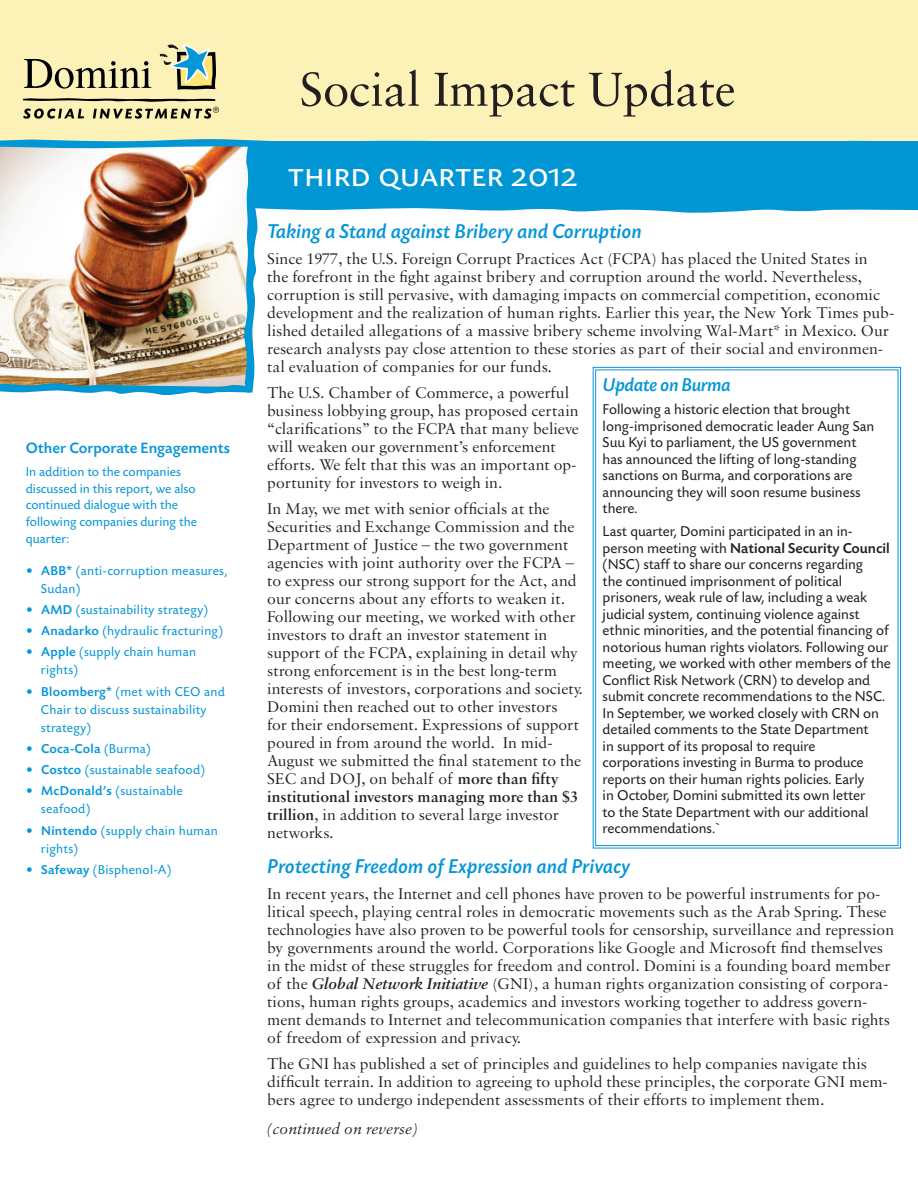
<style>
.page{position:relative;width:918px;height:1188px;background:#fff}
.page>*{position:absolute;margin:0;border:0;box-sizing:border-box;transform-origin:0 0}
.t1{font:36px "Today SB Regular SC";color:#fff}
.Body_Text{font:italic 500 21px "Today SB";color:#0696d7}
.sidebar_paragraph{font:italic 500 19.5px "Today SB";letter-spacing:-.02em;color:#0696d7}
.t2{font:16.5px/18px "Sabon";color:#231f20}
.t3{font:italic 16.5px "Sabon";color:#231f20}
.Body_Text-2{font:500 15.75px "Today SB";color:#0696d7}
.Body_Text-3{font:15px/16.5px "Today SB";color:#231f20}
.sidebar_bullet{font:13.5px/18px "Today SB";letter-spacing:.02em;color:#0696d7}
.Body_Text-4{font:13.5px/16.8px "Today SB";color:#0696d7}
.sidebar_bullet-2{font:500 13.5px "Today SB";letter-spacing:.02em;color:#0696d7}
.s1{font-weight:500}
.s2{font-weight:400}
.s3{font-weight:600}
.s4{font-weight:600;font-style:italic}
</style>
<div class="page">
<div style="left:0;top:0;width:918px;height:145px;background:#fcf1b7"></div>
<svg style="left:302px;top:70px;width:117px;height:37px"></svg>
<svg style="left:435px;top:73px;width:139px;height:44px"></svg>
<svg style="left:589px;top:70px;width:145px;height:47px"></svg>
<svg style="left:159px;top:44px;width:57px;height:46px"></svg>
<svg style="left:24px;top:59px;width:127px;height:30px"></svg>
<svg style="left:23px;top:98px;width:196px;height:21px"></svg>
<svg style="left:0;top:139px;width:918px;height:257px"></svg>
<svg style="left:593px;top:367px;width:308px;height:482px"></svg>
<div style="left:595px;top:370px;width:303px;height:476px;border:1px solid #0696d7"></div>
<p class="Body_Text-2" style="left:26px;top:439px;width:206px">Other Corporate Engagements</p>
<p class="Body_Text-4" style="left:26px;top:464px;width:173px">In addition to the companies discussed in this report, we also continued dialogue with the following companies during the quarter:</p>
<p class="sidebar_bullet" style="left:41px;top:562px;width:188px;text-indent:-15px"><span class="s1">• ABB*</span> (anti-corruption measures,<br>Sudan)</p>
<p class="sidebar_bullet" style="left:26px;top:601px;width:184px"><span class="s1">• AMD</span> (sustainability strategy)</p>
<p class="sidebar_bullet" style="left:26px;top:622px;width:199px"><span class="s1">• Anadarko</span> (hydraulic fracturing)</p>
<p class="sidebar_bullet" style="left:41px;top:644px;width:157px;text-indent:-15px"><span class="s1">• Apple</span> (supply chain human rights)</p>
<p class="sidebar_bullet" style="left:41px;top:683px;width:185px;text-indent:-15px"><span class="s1">• Bloomberg*</span> (met with CEO and<br>Chair to discuss sustainability strategy)</p>
<p class="sidebar_bullet-2" style="left:26px;top:741px;width:127px">• Coca-Cola <span class="s2">(Burma)</span></p>
<p class="sidebar_bullet" style="left:26px;top:761px;width:181px"><span class="s1">• Costco</span> (sustainable seafood)</p>
<p class="sidebar_bullet" style="left:41px;top:782px;width:143px;text-indent:-15px"><span class="s1">• McDonald’s</span> (sustainable seafood)</p>
<p class="sidebar_bullet" style="left:41px;top:822px;width:178px;text-indent:-15px"><span class="s1">• Nintendo</span> (supply chain human rights)</p>
<p class="sidebar_bullet" style="left:26px;top:861px;width:147px"><span class="s1">• Safeway</span> (Bisphenol-A)</p>
<p class="t1" style="left:288px;top:156px;width:291px">third quarter 2012</p>
<p class="Body_Text" style="left:267px;top:220px;width:376px">Taking a Stand against Bribery and Corruption</p>
<p class="t2" style="left:267px;top:249px;width:629px">Since 1977, the U.S. Foreign Corrupt Practices Act (FCPA) has placed the United States in<br>the forefront in the fight against bribery and corruption around the world. Nevertheless, corruption is still pervasive, with damaging impacts on commercial competition, economic development and the realization of human rights. Earlier this year, the New York Times pub&shy;lished detailed allegations of a massive bribery scheme involving Wal-Mart* in Mexico. Our research analysts pay close attention to these stories as part of their social and environmen&shy;tal evaluation of companies for our funds.</p>
<p class="t2" style="left:267px;top:383px;width:313px">The U.S. Chamber of Commerce, a powerful business lobbying group, has proposed certain “clarifications” to the FCPA that many believe will weaken our government’s enforcement efforts. We felt that this was an important op&shy;portunity for investors to weigh in.</p>
<p class="t2" style="left:267px;top:499px;width:317px">In May, we met with senior officials at the Securities and Exchange Commission and the Department of Justice – the two government agencies with joint authority over the FCPA – to express our strong support for the Act, and our concerns about any efforts to weaken it.<br>Following our meeting, we worked with other investors to draft an investor statement in support of the FCPA, explaining in detail why strong enforcement is in the best long-term interests of investors, corporations and society.<br>Domini then reached out to other investors<br>for their endorsement. Expressions of support poured in from around the world. In mid-August we submitted the final statement to the SEC and DOJ, on behalf of <span class="s3">more than fifty institutional investors managing more than $3 trillion</span>, in addition to several large investor networks.</p>
<p class="Body_Text" style="left:267px;top:855px;width:364px">Protecting Freedom of Expression and Privacy</p>
<p class="t2" style="left:267px;top:884px;width:628px">In recent years, the Internet and cell phones have proven to be powerful instruments for po&shy;litical speech, playing central roles in democratic movements such as the Arab Spring. These technologies have also proven to be powerful tools for censorship, surveillance and repression by governments around the world. Corporations like Google and Microsoft find themselves in the midst of these struggles for freedom and control. Domini is a founding board member of the <span class="s4">Global Network Initiative</span> (GNI), a human rights organization consisting of corpora&shy;tions, human rights groups, academics and investors working together to address govern&shy;ment demands to Internet and telecommunication companies that interfere with basic rights of freedom of expression and privacy.</p>
<p class="t2" style="left:267px;top:1054px;width:622px">The GNI has published a set of principles and guidelines to help companies navigate this difficult terrain. In addition to agreeing to uphold these principles, the corporate GNI mem&shy;bers agree to undergo independent assessments of their efforts to implement them.</p>
<p class="t3" style="left:267px;top:1118px;width:152px">(continued on reverse)</p>
<p class="sidebar_paragraph" style="left:603px;top:374px;width:130px">Update on Burma</p>
<p class="Body_Text-3" style="left:603px;top:402px;width:273px">Following a historic election that brought long-imprisoned democratic leader Aung San Suu Kyi to parliament, the US government has announced the lifting of long-standing sanctions on Burma, and corporations are announcing they will soon resume business there.</p>
<p class="Body_Text-3" style="left:603px;top:524px;width:290px">Last quarter, Domini participated in an in&shy;person meeting with <span class="s1">National Security Council </span>(NSC) staff to share our concerns regarding<br>the continued imprisonment of political prisoners, weak rule of law, including a weak judicial system, continuing violence against ethnic minorities, and the potential financing of notorious human rights violators. Following our meeting, we worked with other members of the Conflict Risk Network (CRN) to develop and submit concrete recommendations to the NSC.<br>In September, we worked closely with CRN on detailed comments to the State Department<br>in support of its proposal to require corporations investing in Burma to produce reports on their human rights policies. Early<br>in October, Domini submitted its own letter<br>to the State Department with our additional recommendations. `</p>
</div>
